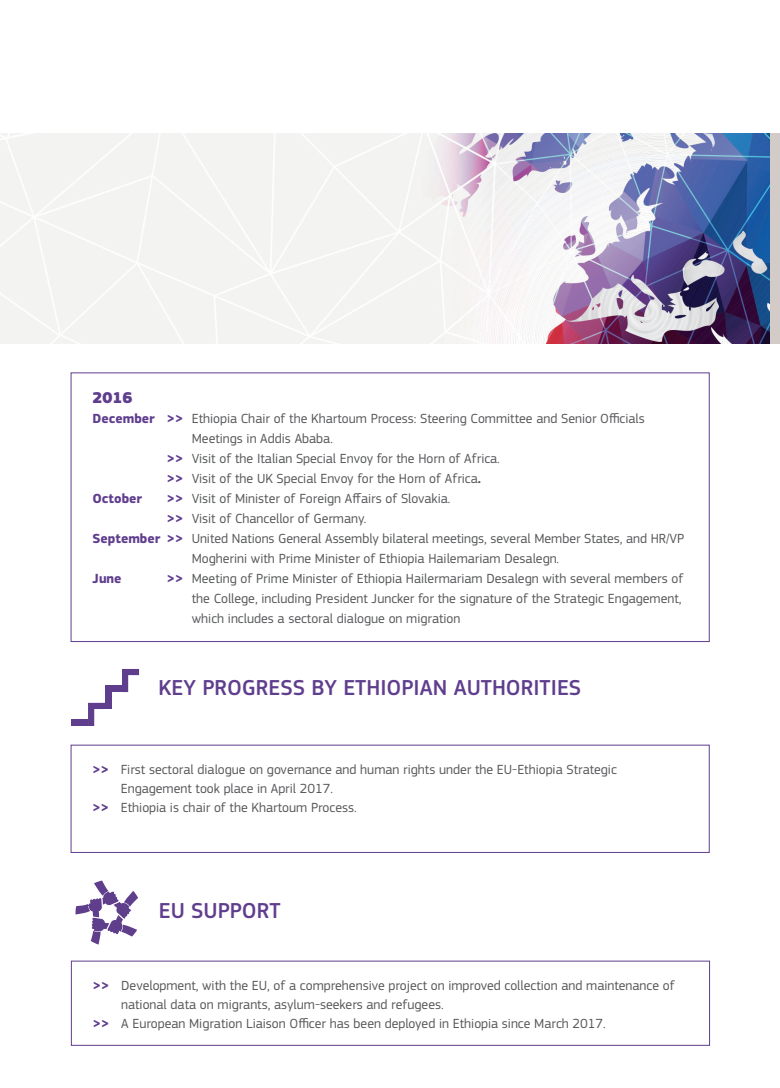
<style>
.page{position:relative;width:780px;height:1088px;background:#fff}
.page>*{position:absolute;margin:0;border:0;box-sizing:border-box;transform-origin:0 0}
.t1{font:500 22.5px "PF Square Sans Pro";color:#603e8e}
.t2{font:900 16.25px "PF Square Sans Pro";color:#603e8e}
.t3{font:13.75px/20px "PF Square Sans Pro";color:#57585a}
.t4{font:700 13.75px "PF Square Sans Pro";color:#603e8e}
.s1{font-weight:700;color:#603e8e}
.s2{font-weight:700}
</style>
<div class="page">
<img style="left:0;top:133px;width:769px;height:211px">
<svg style="left:75px;top:880px;width:63px;height:64px"></svg>
<div style="left:71px;top:720px;width:17px;height:6px;background:#603e8e"></div>
<svg style="left:88px;top:703px;width:17px;height:23px"></svg>
<div style="left:105px;top:692px;width:6px;height:17px;background:#603e8e"></div>
<div style="left:105px;top:686px;width:17px;height:6px;background:#603e8e"></div>
<svg style="left:122px;top:669px;width:17px;height:23px"></svg>
<div style="left:71px;top:373px;width:638px;height:269px;border:1px solid #603e8e"></div>
<p class="t2" style="left:92px;top:388px;width:42px">2016</p>
<p class="t3" style="left:192px;top:409px;width:454px;text-indent:-99px"><span class="s1">December &gt;&gt;</span> Ethiopia Chair of the Khartoum Process: Steering Committee and Senior Officials<br>Meetings in Addis Ababa.</p>
<p class="t3" style="left:167px;top:449px;width:334px"><span class="s1">&gt;&gt;</span> Visit of the Italian Special Envoy for the Horn of Africa.</p>
<p class="t3" style="left:167px;top:469px;width:315px"><span class="s1">&gt;&gt;</span> Visit of the UK Special Envoy for the Horn of Africa<span class="s2">.</span></p>
<p class="t4" style="left:92px;top:491px;width:51px">October</p>
<p class="t3" style="left:167px;top:489px;width:285px"><span class="s1">&gt;&gt;</span> Visit of Minister of Foreign Affairs of Slovakia.</p>
<p class="t3" style="left:167px;top:509px;width:201px"><span class="s1">&gt;&gt;</span> Visit of Chancellor of Germany.</p>
<p class="t3" style="left:192px;top:529px;width:494px;text-indent:-99px"><span class="s1">September &gt;&gt;</span> United Nations General Assembly bilateral meetings, several Member States, and HR/VP<br>Mogherini with Prime Minister of Ethiopia Hailemariam Desalegn.</p>
<p class="t4" style="left:92px;top:571px;width:31px">June</p>
<p class="t3" style="left:192px;top:569px;width:493px;text-indent:-25px"><span class="s1">&gt;&gt;</span> Meeting of Prime Minister of Ethiopia Hailermariam Desalegn with several members of the College, including President Juncker for the signature of the Strategic Engagement, which includes a sectoral dialogue on migration</p>
<p class="t1" style="left:158px;top:674px;width:424px">KEY PROGRESS BY ETHIOPIAN AUTHORITIES</p>
<p class="t3" style="left:121px;top:760px;width:497px;line-height:18.8px;text-indent:-28px"><span class="s1">&gt;&gt;</span> First sectoral dialogue on governance and human rights under the EU-Ethiopia Strategic<br>Engagement took place in April 2017.</p>
<p class="t3" style="left:92px;top:797px;width:266px"><span class="s1">&gt;&gt;</span> Ethiopia is chair of the Khartoum Process.</p>
<p class="t1" style="left:159px;top:897px;width:123px">EU SUPPORT</p>
<p class="t3" style="left:121px;top:976px;width:555px;line-height:18.8px;text-indent:-28px"><span class="s1">&gt;&gt;</span> Development, with the EU, of a comprehensive project on improved collection and maintenance of national data on migrants, asylum-seekers and refugees.</p>
<p class="t3" style="left:93px;top:1013px;width:514px"><span class="s1">&gt;&gt;</span> A European Migration Liaison Officer has been deployed in Ethiopia since March 2017.</p>
</div>
